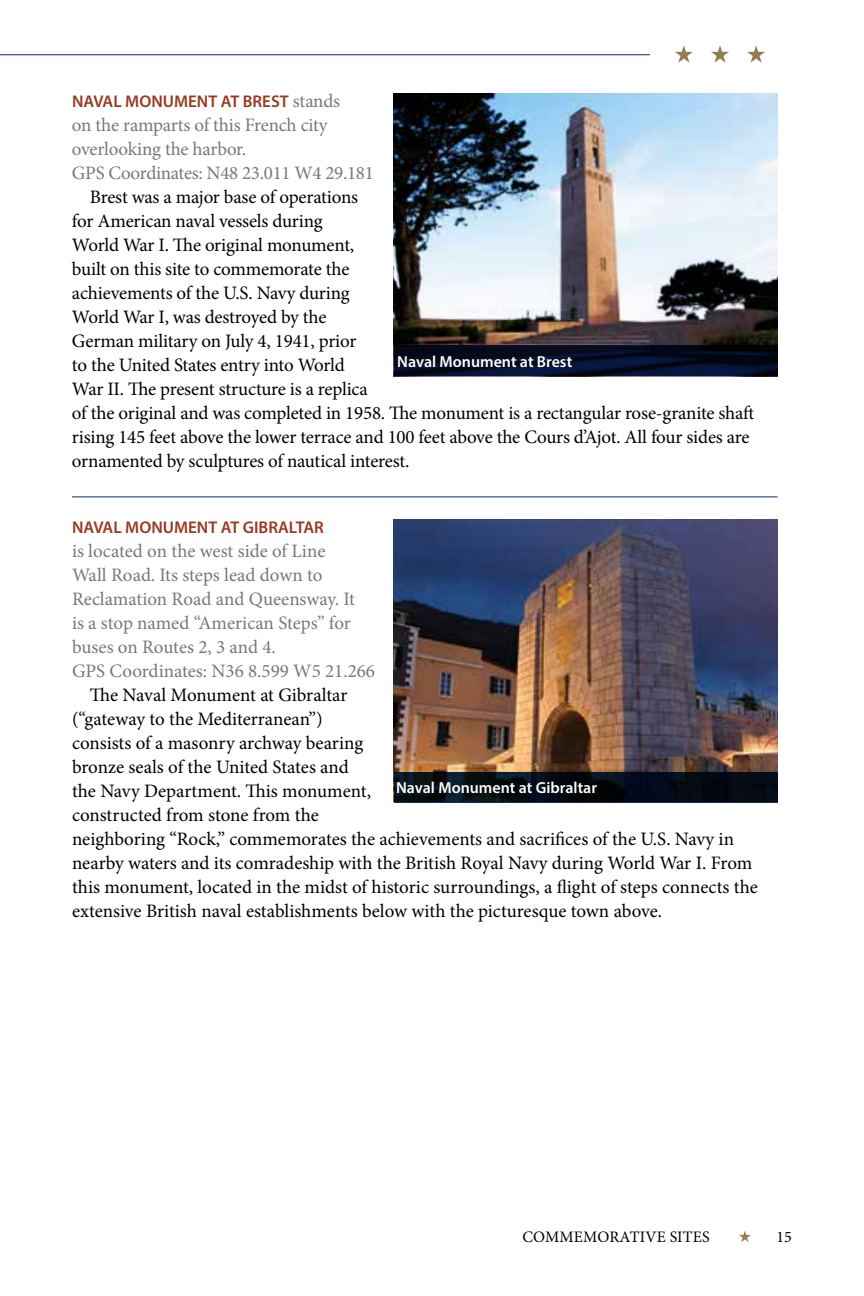
<style>
.page{position:relative;width:864px;height:1296px;background:#fff}
.page>*{position:absolute;margin:0;border:0;box-sizing:border-box;transform-origin:0 0}
.t1{font:19px/24px "Minion Pro";letter-spacing:-.01em;color:#000}
.t2{font:19px/24px "Minion Pro";letter-spacing:-.005em;color:#77787b}
.t3{font:17px "Myriad Variable Concept";color:#993921}
.t4{font:16px "Myriad Variable Concept";color:#fff}
.t5{font:16px "Minion Pro";letter-spacing:.01em;color:#000}
.s1{font-family:"Minion Pro";font-size:19px;color:#77787b}
</style>
<div class="page">
<hr style="left:0;top:54px;width:650px;height:1px;background:#0d2c6c">
<svg style="left:711px;top:45px;width:18px;height:18px"></svg>
<svg style="left:747px;top:45px;width:18px;height:18px"></svg>
<svg style="left:675px;top:45px;width:18px;height:18px"></svg>
<svg style="left:739px;top:1231px;width:12px;height:11px"></svg>
<img style="left:394px;top:94px;width:384px;height:252px">
<svg style="left:394px;top:346px;width:384px;height:30px;background:#040d24"></svg>
<img style="left:394px;top:519px;width:384px;height:253px">
<svg style="left:394px;top:772px;width:384px;height:30px;background:#050c15"></svg>
<hr style="left:72px;top:497px;width:706px;height:1px;background:#0d2c6c">
<p class="t3" style="left:72px;top:92px;width:270px">NAVAL MONUMENT AT BREST <span class="s1">stands</span></p>
<p class="t2" style="left:72px;top:113px;width:303px">on the ramparts of this French city overlooking the harbor.<br>GPS Coordinates: N48 23.011 W4 29.181</p>
<p class="t1" style="left:72px;top:185px;width:684px;text-indent:18px">Brest was a major base of operations<br>for American naval vessels during<br>World War I. The original monument,<br>built on this site to commemorate the<br>achievements of the U.S. Navy during<br>World War I, was destroyed by the<br>German military on July 4, 1941, prior<br>to the United States entry into World<br>War II. The present structure is a replica<br>of the original and was completed in 1958. The monument is a rectangular rose-granite shaft rising 145 feet above the lower terrace and 100 feet above the Cours d’Ajot. All four sides are ornamented by sculptures of nautical interest.</p>
<p class="t4" style="left:397px;top:352px;width:177px">Naval Monument at Brest</p>
<p class="t3" style="left:72px;top:518px;width:253px">NAVAL MONUMENT AT GIBRALTAR</p>
<p class="t2" style="left:72px;top:539px;width:305px">is located on the west side of Line<br>Wall Road. Its steps lead down to<br>Reclamation Road and Queensway. It<br>is a stop named “American Steps” for buses on Routes 2, 3 and 4.<br>GPS Coordinates: N36 8.599 W5 21.266</p>
<p class="t1" style="left:72px;top:683px;width:687px;text-indent:18px">The Naval Monument at Gibraltar<br>(“gateway to the Mediterranean”)<br>consists of a masonry archway bearing<br>bronze seals of the United States and<br>the Navy Department. This monument,<br>constructed from stone from the<br>neighboring “Rock,” commemorates the achievements and sacrifices of the U.S. Navy in nearby waters and its comradeship with the British Royal Navy during World War I. From this monument, located in the midst of historic surroundings, a flight of steps connects the extensive British naval establishments below with the picturesque town above.</p>
<p class="t4" style="left:396px;top:778px;width:203px">Naval Monument at Gibraltar</p>
<p class="t5" style="left:522px;top:1226px;width:189px">COMMEMORATIVE SITES</p>
<p class="t5" style="left:776px;top:1226px;width:17px">15</p>
</div>
